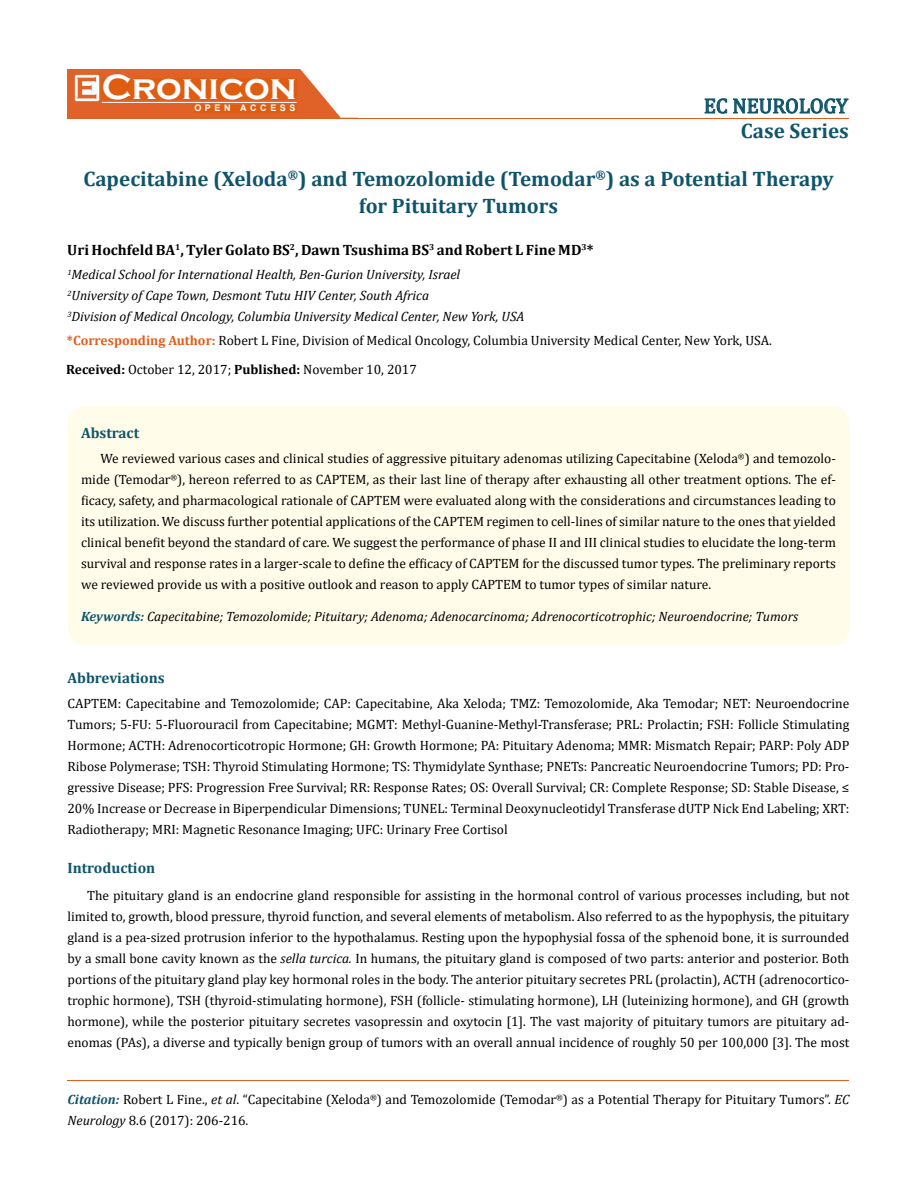
<style>
.page{position:relative;width:917px;height:1190px;background:#fff}
.page>*{position:absolute;margin:0;border:0;box-sizing:border-box;transform-origin:0 0}
.t1{font:700 36px "Copperplate Gothic";color:#fff}
.t2{font:700 21px/27px "Cambria";color:#0e546a;text-align:center}
.t3{font:21px "Cambria";color:#0e546a}
.t4{font:700 15px "Cambria";color:#000}
.t5{font:700 15px "Cambria";color:#0e546a}
.t6{font:13.5px/21px "Cambria";color:#000;text-align:justify}
.t7{font:italic 13.5px/21px "Cambria";color:#000}
.t8{font:700 9px "Arial";letter-spacing:.4em;color:#fff}
.s1{font-weight:700;color:#e05d1a}
.s2{font-weight:700}
.s3{font-weight:700;color:#0e546a}
.s4{font-style:italic}
.s5{font-weight:700;font-style:italic;color:#0e546a}
</style>
<div class="page">
<div style="left:67px;top:70px;width:290px;height:49px;background:#e06228"></div>
<svg style="left:300px;top:69px;width:58px;height:49px"></svg>
<img style="left:75px;top:75px;width:24px;height:26px">
<div style="left:102px;top:79px;width:195px;height:21px;background:#df5d11"></div>
<div style="left:194px;top:105px;width:103px;height:7px;background:#df5d11"></div>
<svg style="left:704px;top:98px;width:144px;height:16px"></svg>
<hr style="left:102px;top:102px;width:194px;height:1px;background:#fff">
<hr style="left:279px;top:118px;width:569px;height:1px;background:#e05d1a">
<hr style="left:67px;top:1080px;width:782px;height:1px;background:#e05d1a">
<div style="left:67px;top:406px;width:782px;height:239px;background:#fffde9;border-radius:18px"></div>
<h1 class="t1" style="left:102px;top:68px;width:196px">Cronicon</h1>
<p class="t8" style="left:194px;top:102px;width:103px">OPEN ACCESS</p>
<h2 class="t3" style="left:704px;top:93px;width:146px">EC NEUROLOGY</h2>
<h2 class="t2" style="left:741px;top:116px;width:109px">Case Series</h2>
<h2 class="t2" style="left:83px;top:164px;width:751px">Capecitabine (Xeloda<sup>®</sup>) and Temozolomide (Temodar<sup>®</sup>) as a Potential Therapy for Pituitary Tumors</h2>
<p class="t4" style="left:67px;top:239px;width:528px">Uri Hochfeld BA<sup>1</sup>, Tyler Golato BS<sup>2</sup>, Dawn Tsushima BS<sup>3</sup> and Robert L Fine MD<sup>3</sup>*</p>
<p class="t7" style="left:67px;top:263px;width:458px"><sup>1</sup>Medical School for International Health, Ben-Gurion University, Israel<br><sup>2</sup>University of Cape Town, Desmont Tutu HIV Center, South Africa<br><sup>3</sup>Division of Medical Oncology, Columbia University Medical Center, New York, USA</p>
<p class="t6" style="left:67px;top:330px;width:706px"><span class="s1">*Corresponding Author:</span> Robert L Fine, Division of Medical Oncology, Columbia University Medical Center, New York, USA.</p>
<p class="t6" style="left:66px;top:359px;width:352px"><span class="s2">Received:</span> October 12, 2017; <span class="s2">Published:</span> November 10, 2017</p>
<p class="t5" style="left:81px;top:422px;width:60px">Abstract</p>
<p class="t6" style="left:81px;top:448px;width:756px;text-indent:20px">We reviewed various cases and clinical studies of aggressive pituitary adenomas utilizing Capecitabine (Xeloda<sup>®</sup>) and temozolo&shy;mide (Temodar<sup>®</sup>), hereon referred to as CAPTEM, as their last line of therapy after exhausting all other treatment options. The ef&shy;ficacy, safety, and pharmacological rationale of CAPTEM were evaluated along with the considerations and circumstances leading to its utilization. We discuss further potential applications of the CAPTEM regimen to cell-lines of similar nature to the ones that yielded clinical benefit beyond the standard of care. We suggest the performance of phase II and III clinical studies to elucidate the long-term survival and response rates in a larger-scale to define the efficacy of CAPTEM for the discussed tumor types. The preliminary reports we reviewed provide us with a positive outlook and reason to apply CAPTEM to tumor types of similar nature.</p>
<p class="t7" style="left:81px;top:605px;width:718px"><span class="s3">Keywords:</span> Capecitabine; Temozolomide; Pituitary; Adenoma; Adenocarcinoma; Adrenocorticotrophic; Neuroendocrine; Tumors</p>
<p class="t5" style="left:67px;top:667px;width:99px">Abbreviations</p>
<p class="t6" style="left:67px;top:692px;width:783px">CAPTEM: Capecitabine and Temozolomide; CAP: Capecitabine, Aka Xeloda; TMZ: Temozolomide, Aka Temodar; NET: Neuroendocrine Tumors; 5-FU: 5-Fluorouracil from Capecitabine; MGMT: Methyl-Guanine-Methyl-Transferase; PRL: Prolactin; FSH: Follicle Stimulating Hormone; ACTH: Adrenocorticotropic Hormone; GH: Growth Hormone; PA: Pituitary Adenoma; MMR: Mismatch Repair; PARP: Poly ADP Ribose Polymerase; TSH: Thyroid Stimulating Hormone; TS: Thymidylate Synthase; PNETs: Pancreatic Neuroendocrine Tumors; PD: Pro&shy;gressive Disease; PFS: Progression Free Survival; RR: Response Rates; OS: Overall Survival; CR: Complete Response; SD: Stable Disease, ≤ 20% Increase or Decrease in Biperpendicular Dimensions; TUNEL: Terminal Deoxynucleotidyl Transferase dUTP Nick End Labeling; XRT:<br>Radiotherapy; MRI: Magnetic Resonance Imaging; UFC: Urinary Free Cortisol</p>
<p class="t5" style="left:67px;top:857px;width:89px">Introduction</p>
<p class="t6" style="left:67px;top:884px;width:783px;text-indent:19px">The pituitary gland is an endocrine gland responsible for assisting in the hormonal control of various processes including, but not limited to, growth, blood pressure, thyroid function, and several elements of metabolism. Also referred to as the hypophysis, the pituitary gland is a pea-sized protrusion inferior to the hypothalamus. Resting upon the hypophysial fossa of the sphenoid bone, it is surrounded by a small bone cavity known as the <span class="s4">sella turcica.</span> In humans, the pituitary gland is composed of two parts: anterior and posterior. Both portions of the pituitary gland play key hormonal roles in the body. The anterior pituitary secretes PRL (prolactin), ACTH (adrenocortico&shy;trophic hormone), TSH (thyroid-stimulating hormone), FSH (follicle- stimulating hormone), LH (luteinizing hormone), and GH (growth hormone), while the posterior pituitary secretes vasopressin and oxytocin [1]. The vast majority of pituitary tumors are pituitary ad&shy;enomas (PAs), a diverse and typically benign group of tumors with an overall annual incidence of roughly 50 per 100,000 [3]. The most</p>
<p class="t6" style="left:67px;top:1088px;width:783px"><span class="s5">Citation:</span> Robert L Fine., <span class="s4">et al</span>. “Capecitabine (Xeloda<sup>®</sup>) and Temozolomide (Temodar<sup>®</sup>) as a Potential Therapy for Pituitary Tumors”. <span class="s4">EC<br>Neurology</span> 8.6 (2017): 206-216.</p>
</div>
